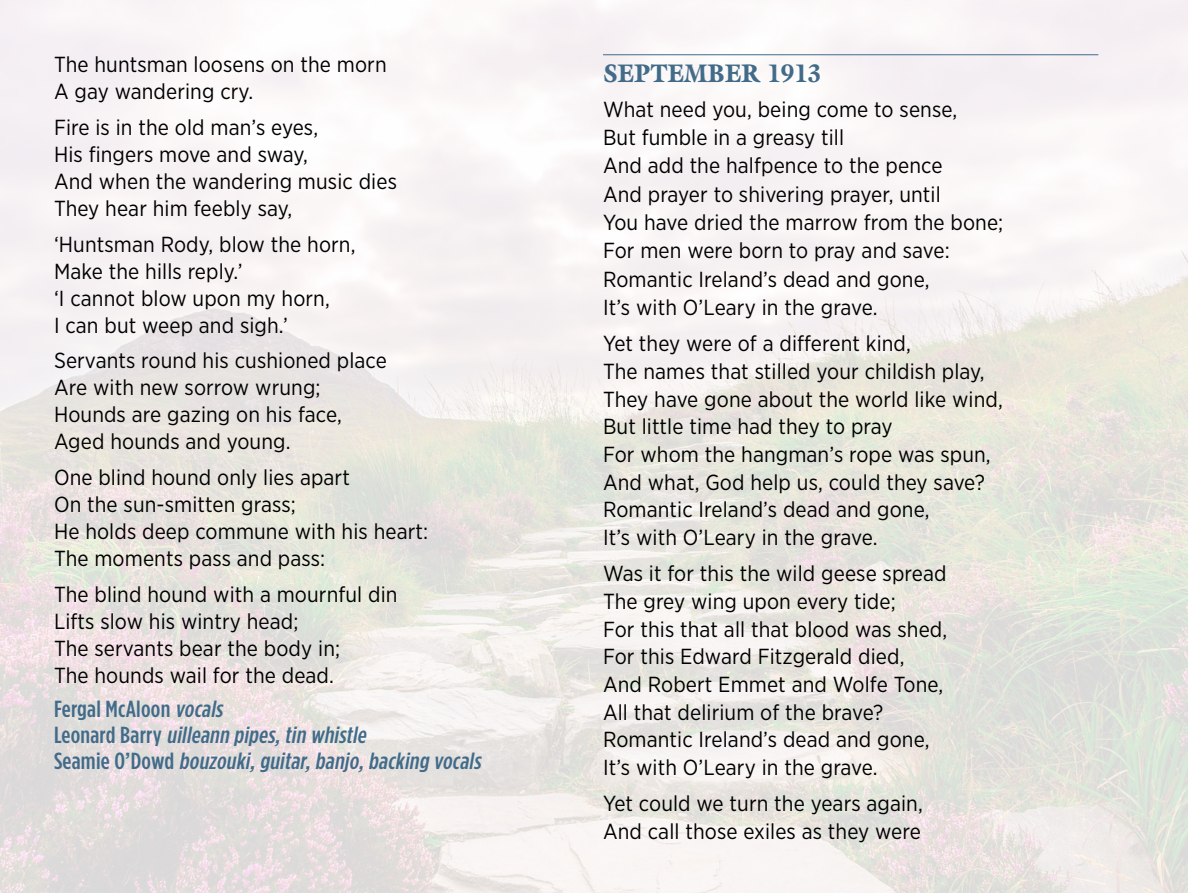
<style>
.page{position:relative;width:1188px;height:893px;background:#fff}
.page>*{position:absolute;margin:0;border:0;box-sizing:border-box;transform-origin:0 0}
.Song_title_w_rule__2{font:900 25.5px "Galliard";letter-spacing:.005em;color:#416b89;scale:.91 1}
.Artist_text{font:italic 500 23.25px "Gotham Condensed";color:#416b89;scale:1.1 1}
.Artist_text__06_abov{font:500 23.25px "Gotham Condensed";letter-spacing:.01em;color:#416b89;scale:1.1 1}
.Song_text__08_above{font:21.75px/27.6px "Gotham Narrow";letter-spacing:.005em;color:#000}
.Song_text{font:21.75px/28.2px "Gotham Narrow";letter-spacing:.005em;color:#000}
.s1{font-style:italic}
.s2{font-style:normal}
</style>
<div class="page">
<img style="left:0;top:0;width:1188px;height:892px">
<hr style="left:603px;top:54px;width:495px;height:1px;background:#416b89">
<p class="Song_text" style="left:54px;top:50px;width:334px">The huntsman loosens on the morn</p>
<p class="Song_text" style="left:54px;top:77px;width:201px">A gay wandering cry.</p>
<p class="Song_text__08_above" style="left:54px;top:113px;width:266px">Fire is in the old man’s eyes,</p>
<p class="Song_text" style="left:54px;top:140px;width:256px">His fingers move and sway,</p>
<p class="Song_text" style="left:54px;top:167px;width:344px">And when the wandering music dies</p>
<p class="Song_text" style="left:54px;top:194px;width:240px">They hear him feebly say,</p>
<p class="Song_text__08_above" style="left:54px;top:230px;width:303px">‘Huntsman Rody, blow the horn,</p>
<p class="Song_text" style="left:54px;top:256px;width:190px">Make the hills reply.’</p>
<p class="Song_text" style="left:54px;top:283px;width:277px">‘I cannot blow upon my horn,</p>
<p class="Song_text" style="left:54px;top:310px;width:235px">I can but weep and sigh.’</p>
<p class="Song_text__08_above" style="left:54px;top:346px;width:334px">Servants round his cushioned place</p>
<p class="Song_text" style="left:54px;top:373px;width:268px">Are with new sorrow wrung;</p>
<p class="Song_text" style="left:54px;top:400px;width:289px">Hounds are gazing on his face,</p>
<p class="Song_text" style="left:54px;top:427px;width:238px">Aged hounds and young.</p>
<p class="Song_text__08_above" style="left:54px;top:463px;width:297px">One blind hound only lies apart</p>
<p class="Song_text" style="left:54px;top:490px;width:243px">On the sun-smitten grass;</p>
<p class="Song_text" style="left:54px;top:517px;width:376px">He holds deep commune with his heart:</p>
<p class="Song_text" style="left:54px;top:544px;width:273px">The moments pass and pass:</p>
<p class="Song_text__08_above" style="left:54px;top:580px;width:345px">The blind hound with a mournful din</p>
<p class="Song_text" style="left:54px;top:606px;width:246px">Lifts slow his wintry head;</p>
<p class="Song_text" style="left:54px;top:633px;width:288px">The servants bear the body in;</p>
<p class="Song_text" style="left:54px;top:660px;width:282px">The hounds wail for the dead.</p>
<p class="Artist_text__06_abov" style="left:54px;top:696px;width:159px">Fergal McAloon <span class="s1">vocals</span></p>
<p class="Artist_text" style="left:54px;top:722px;width:289px"><span class="s2">L e o n a r d B a r r y</span> uilleann pipes,tin whistle</p>
<p class="Artist_text" style="left:54px;top:747px;width:393px"><span class="s2">S e a m i e O ’ D o w d</span> bouzouki,guitar,banjo,backing vocals</p>
<p class="Song_title_w_rule__2" style="left:603px;top:58px;width:241px">SEPTEMBER 1913</p>
<p class="Song_text" style="left:603px;top:95px;width:402px">What need you, being come to sense,<br>But fumble in a greasy till<br>And add the halfpence to the pence<br>And prayer to shivering prayer, until<br>You have dried the marrow from the bone; For men were born to pray and save:<br>Romantic Ireland’s dead and gone,<br>It’s with O’Leary in the grave.</p>
<p class="Song_text__08_above" style="left:603px;top:329px;width:401px">Yet they were of a different kind,<br>The names that stilled your childish play, They have gone about the world like wind, But little time had they to pray<br>For whom the hangman’s rope was spun, And what, God help us, could they save?<br>Romantic Ireland’s dead and gone,<br>It’s with O’Leary in the grave.</p>
<p class="Song_text__08_above" style="left:603px;top:559px;width:346px">Was it for this the wild geese spread<br>The grey wing upon every tide;<br>For this that all that blood was shed,<br>For this Edward Fitzgerald died,<br>And Robert Emmet and Wolfe Tone,<br>All that delirium of the brave?<br>Romantic Ireland’s dead and gone,<br>It’s with O’Leary in the grave.</p>
<p class="Song_text__08_above" style="left:603px;top:789px;width:321px">Yet could we turn the years again,<br>And call those exiles as they were</p>
</div>
